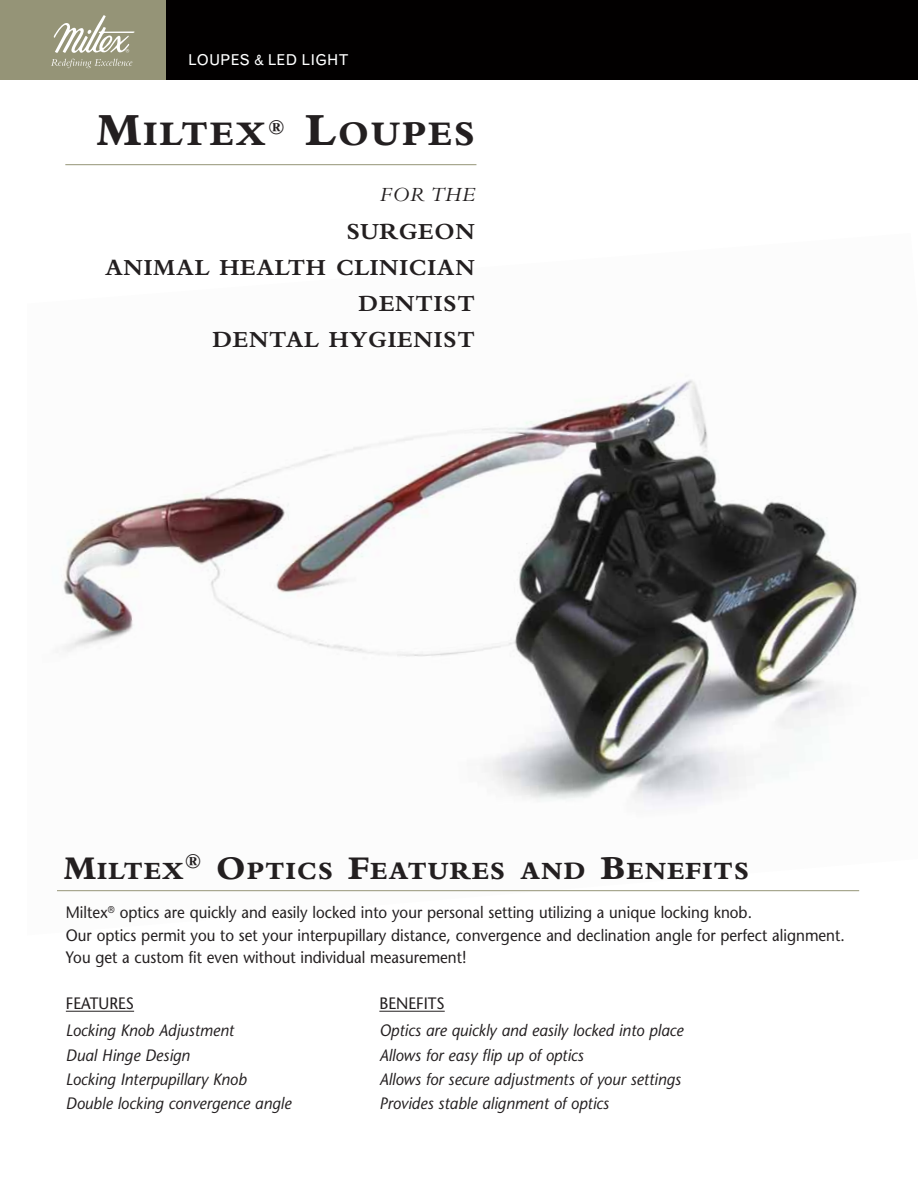
<style>
.page{position:relative;width:918px;height:1188px;background:#fff}
.page>*{position:absolute;margin:0;border:0;box-sizing:border-box;transform-origin:0 0}
.t1{font:800 36px "Bembo";letter-spacing:.065em;color:#231f20}
.t2{font:800 25.8px "Bembo";letter-spacing:.055em;color:#231f20}
.t3{font:700 24px/36px "Bembo";letter-spacing:.03em;color:#231f20;text-align:right}
.t4{font:italic 21px "Bembo";letter-spacing:.05em;color:#231f20}
.t5{font:16.5px/22.5px "Stone Sans";color:#231f20;scale:.92 1}
.t6{font:italic 16.5px "Stone Sans";color:#231f20;scale:.95 1}
.t7{font:16.5px "Stone Sans";color:#231f20;scale:.95 1}
.t8{font:15px "Grotesque";color:#fff}
.s1{font-size:48px}
.s2{font-size:34.5px}
</style>
<div class="page">
<img style="left:57px;top:379px;width:803px;height:513px">
<hr style="left:65px;top:164px;width:411px;height:1px;background:#959477">
<hr style="left:66px;top:1011px;width:68px;height:1px;background:#231f20">
<hr style="left:379px;top:1011px;width:66px;height:1px;background:#231f20">
<hr style="left:57px;top:890px;width:802px;height:1px;background:#959477">
<div style="left:165px;top:0;width:753px;height:80px;background:#020000"></div>
<div style="left:0;top:0;width:165px;height:80px;background:#959477"></div>
<svg style="left:54px;top:15px;width:81px;height:38px"></svg>
<svg style="left:51px;top:59px;width:81px;height:9px"></svg>
<p class="t8" style="left:188px;top:51px;width:162px">LOUPES &amp; LED LIGHT</p>
<h1 class="t1" style="left:97px;top:113px;width:189px"><span class="s1">M</span>ILTEX<sup>®</sup></h1>
<h1 class="t1" style="left:305px;top:113px;width:171px"><span class="s1">L</span>OUPES</h1>
<p class="t4" style="left:379px;top:183px;width:97px">FOR THE</p>
<h3 class="t3" style="left:105px;top:213px;width:371px">SURGEON<br>ANIMAL HEALTH CLINICIAN<br>DENTIST<br>DENTAL HYGIENIST</h3>
<h2 class="t2" style="left:64px;top:856px;width:687px"><span class="s2">M</span>ILTEX<sup>®</sup> <span class="s2">O</span>PTICS <span class="s2">F</span>EATURES AND <span class="s2">B</span>ENEFITS</h2>
<p class="t5" style="left:66px;top:901px;width:848px">Miltex<sup>®</sup> optics are quickly and easily locked into your personal setting utilizing a unique locking knob.<br>Our optics permit you to set your interpupillary distance, convergence and declination angle for perfect alignment.<br>You get a custom fit even without individual measurement!</p>
<p class="t7" style="left:66px;top:993px;width:73px">Features</p>
<p class="t7" style="left:379px;top:993px;width:70px">Benefits</p>
<p class="t6" style="left:66px;top:1021px;width:179px">Locking Knob Adjustment</p>
<p class="t6" style="left:379px;top:1021px;width:322px">Optics are quickly and easily locked into place</p>
<p class="t6" style="left:66px;top:1045px;width:132px">Dual Hinge Design</p>
<p class="t6" style="left:379px;top:1045px;width:217px">Allows for easy flip up of optics</p>
<p class="t6" style="left:66px;top:1069px;width:192px">Locking Interpupillary Knob</p>
<p class="t6" style="left:379px;top:1069px;width:319px">Allows for secure adjustments of your settings</p>
<p class="t6" style="left:66px;top:1093px;width:239px">Double locking convergence angle</p>
<p class="t6" style="left:379px;top:1093px;width:243px">Provides stable alignment of optics</p>
</div>
